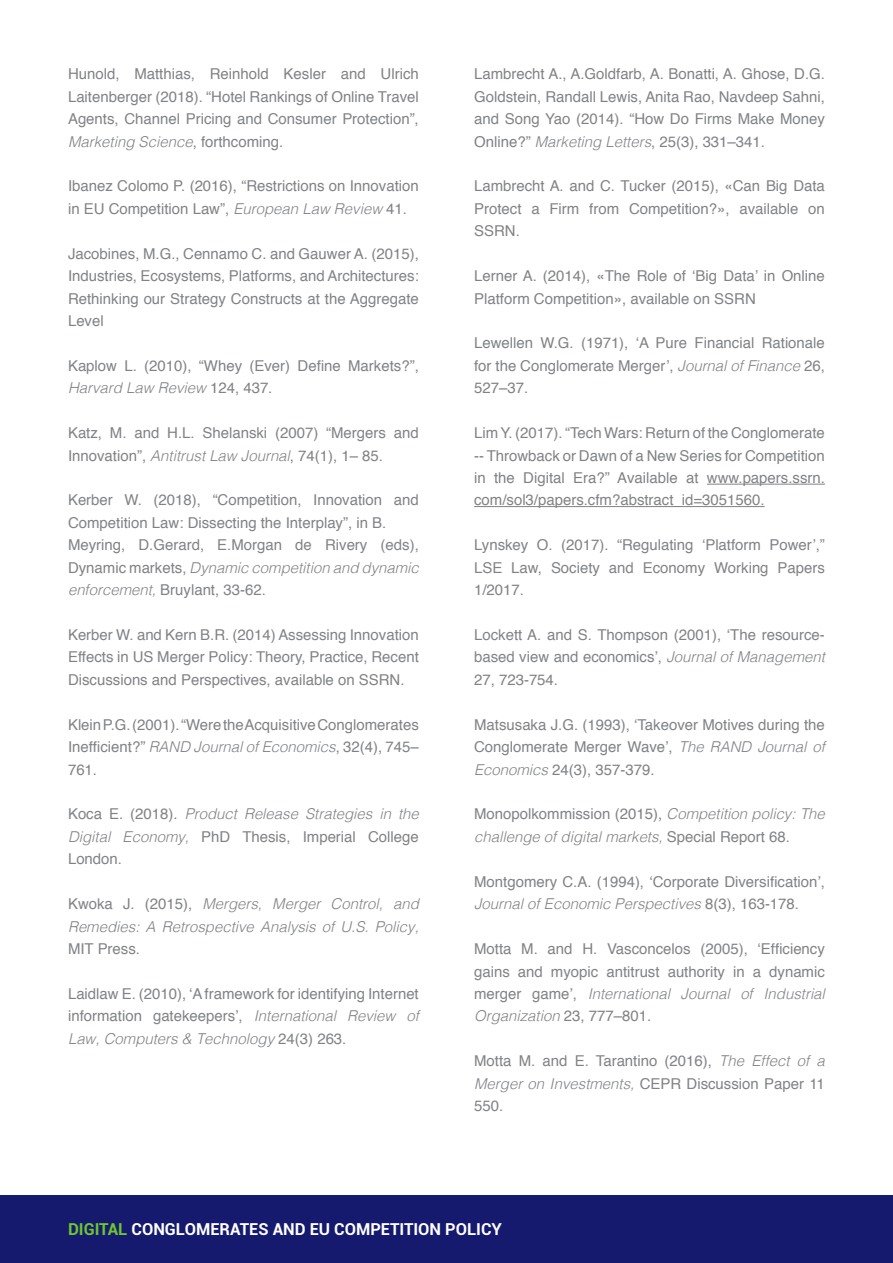
<style>
.page{position:relative;width:893px;height:1263px;background:#fff}
.page>*{position:absolute;margin:0;border:0;box-sizing:border-box;transform-origin:0 0}
.t1{font:700 16.5px "Roboto";color:#fff}
.t2{font:15px/22.5px "Helvetica";color:#808285;text-align:justify}
.t3{font:italic 300 15px/22.5px "Helvetica";color:#808285}
.s1{font-weight:300;font-style:italic}
.s2{font-weight:400;font-style:normal}
.s3{color:#6ec72f}
</style>
<div class="page">
<div style="left:0;top:1195px;width:893px;height:68px;background:#161a6e"></div>
<hr style="left:707px;top:484px;width:36px;height:1px;background:#808285">
<hr style="left:743px;top:484px;width:82px;height:1px;background:#808285">
<hr style="left:474px;top:506px;width:291px;height:1px;background:#808285">
<p class="t2" style="left:68px;top:63px;width:352px">Hunold, Matthias, Reinhold Kesler and Ulrich Laitenberger (2018). “Hotel Rankings of Online Travel Agents, Channel Pricing and Consumer Protection”, <span class="s1">Marketing Science</span>, forthcoming.</p>
<p class="t2" style="left:68px;top:175px;width:352px">Ibanez Colomo P. (2016), “Restrictions on Innovation in EU Competition Law”, <span class="s1">European Law Review</span> 41.</p>
<p class="t2" style="left:68px;top:243px;width:352px">Jacobines, M.G., Cennamo C. and Gauwer A. (2015), Industries, Ecosystems, Platforms, and Architectures:<br>Rethinking our Strategy Constructs at the Aggregate Level</p>
<p class="t2" style="left:68px;top:355px;width:352px">Kaplow L. (2010), “Whey (Ever) Define Markets?”,<br><span class="s1">Harvard Law Review</span> 124, 437.</p>
<p class="t2" style="left:68px;top:422px;width:352px">Katz, M. and H.L. Shelanski (2007) “Mergers and<br>Innovation”, <span class="s1">Antitrust Law Journal</span>, 74(1), 1– 85.</p>
<p class="t2" style="left:68px;top:489px;width:352px;text-align:left">Kerber W. (2018), “Competition, Innovation and Competition Law: Dissecting the Interplay”, in B.<br>Meyring, D.Gerard, E.Morgan de Rivery (eds), Dynamic markets, <span class="s1">Dynamic competition and dynamic enforcement,</span> Bruylant, 33-62.</p>
<p class="t2" style="left:68px;top:624px;width:352px">Kerber W. and Kern B.R. (2014) Assessing Innovation Effects in US Merger Policy: Theory, Practice, Recent Discussions and Perspectives, available on SSRN.</p>
<p class="t2" style="left:68px;top:714px;width:352px">Klein P.G. (2001). “Were the Acquisitive Conglomerates Inefficient?” <span class="s1">RAND Journal of Economics</span>, 32(4), 745– 761.</p>
<p class="t2" style="left:68px;top:803px;width:352px">Koca E. (2018). <span class="s1">Product Release Strategies in the Digital Economy,</span> PhD Thesis, Imperial College London.</p>
<p class="t3" style="left:68px;top:892px;width:352px"><span class="s2">Kwoka J. (2015),</span> Mergers, Merger Control, and<br>Remedies: A Retrospective Analysis of U.S. Policy,</p>
<p class="t2" style="left:68px;top:938px;width:74px">MIT Press.</p>
<p class="t2" style="left:68px;top:983px;width:352px">Laidlaw E. (2010), ‘A framework for identifying Internet information gatekeepers’, <span class="s1">International Review of Law, Computers &amp; Technology</span> 24(3) 263.</p>
<p class="t2" style="left:474px;top:63px;width:352px">Lambrecht A., A.Goldfarb, A. Bonatti, A. Ghose, D.G.<br>Goldstein, Randall Lewis, Anita Rao, Navdeep Sahni, and Song Yao (2014). “How Do Firms Make Money Online?” <span class="s1">Marketing Letters</span>, 25(3), 331–341.</p>
<p class="t2" style="left:474px;top:175px;width:352px">Lambrecht A. and C. Tucker (2015), «Can Big Data Protect a Firm from Competition?», available on SSRN.</p>
<p class="t2" style="left:474px;top:265px;width:352px">Lerner A. (2014), «The Role of ‘Big Data’ in Online<br>Platform Competition», available on SSRN</p>
<p class="t2" style="left:474px;top:332px;width:352px">Lewellen W.G. (1971), ‘A Pure Financial Rationale for the Conglomerate Merger’, <span class="s1">Journal of Finance</span> 26, 527–37.</p>
<p class="t2" style="left:474px;top:422px;width:352px">Lim Y. (2017). “Tech Wars: Return of the Conglomerate -- Throwback or Dawn of a New Series for Competition in the Digital Era?” Available at www.papers.ssrn. com/sol3/papers.cfm?abstract_id=3051560.</p>
<p class="t2" style="left:474px;top:534px;width:352px">Lynskey O. (2017). “Regulating ‘Platform Power’,” LSE Law, Society and Economy Working Papers 1/2017.</p>
<p class="t2" style="left:474px;top:624px;width:352px">Lockett A. and S. Thompson (2001), ‘The resource&shy;based view and economics’, <span class="s1">Journal of Management </span>27, 723-754.</p>
<p class="t2" style="left:474px;top:714px;width:352px">Matsusaka J.G. (1993), ‘Takeover Motives during the Conglomerate Merger Wave’, <span class="s1">The RAND Journal of Economics</span> 24(3), 357-379.</p>
<p class="t3" style="left:474px;top:802px;width:352px"><span class="s2">Monopolkommission (2015),</span> Competition policy: The challenge of digital markets, <span class="s2">Special Report 68.</span></p>
<p class="t2" style="left:474px;top:871px;width:352px">Montgomery C.A. (1994), ‘Corporate Diversification’,<br><span class="s1">Journal of Economic Perspectives</span> 8(3), 163-178.</p>
<p class="t2" style="left:474px;top:938px;width:352px">Motta M. and H. Vasconcelos (2005), ‘Efficiency gains and myopic antitrust authority in a dynamic merger game’, <span class="s1">International Journal of Industrial Organization</span> 23, 777–801.</p>
<p class="t2" style="left:474px;top:1050px;width:352px">Motta M. and E. Tarantino (2016), <span class="s1">The Effect of a Merger on Investments,</span> CEPR Discussion Paper 11<br>550.</p>
<p class="t1" style="left:68px;top:1217px;width:435px"><span class="s3">DIGITAL</span> CONGLOMERATES AND EU COMPETITION POLICY</p>
</div>
